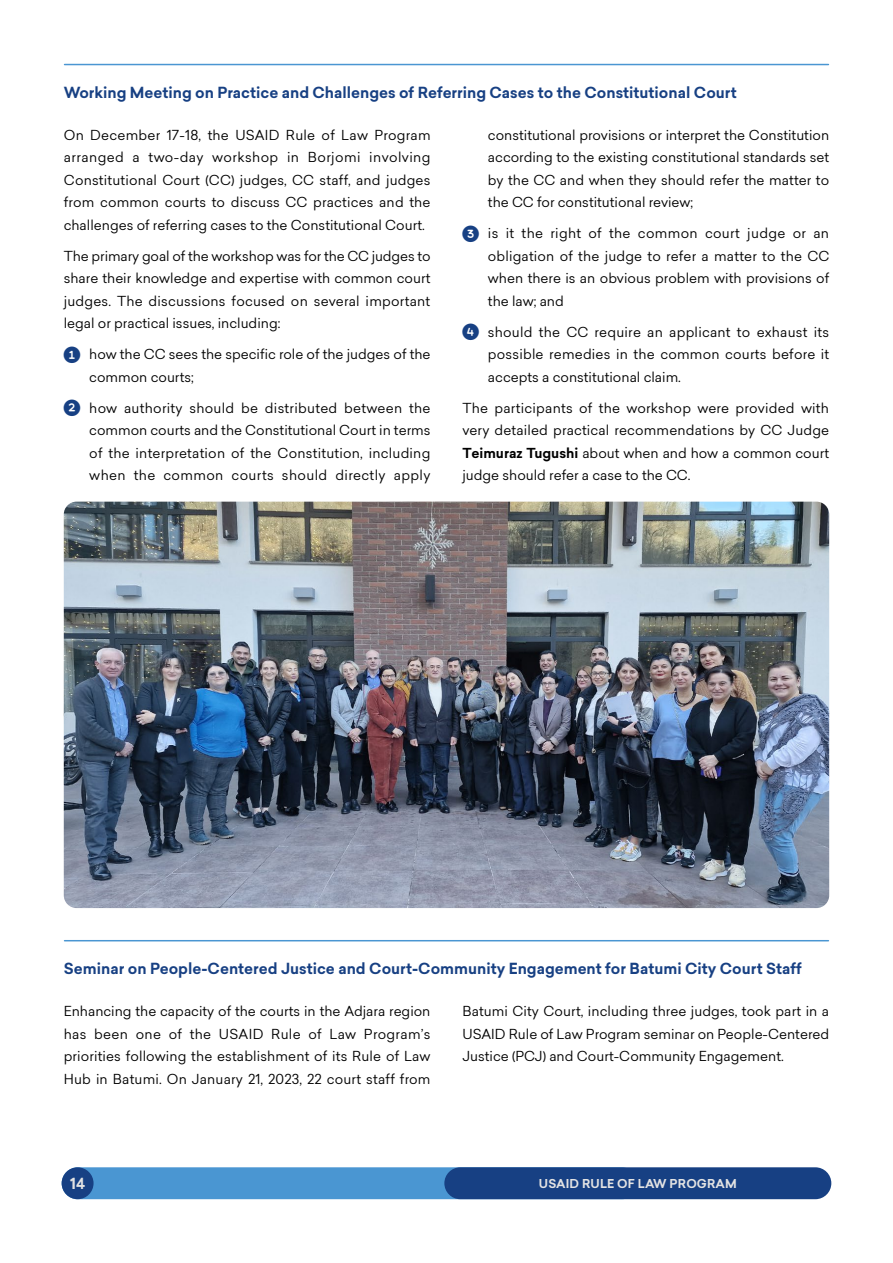
<style>
.page{position:relative;width:893px;height:1263px;background:#fff}
.page>*{position:absolute;margin:0;border:0;box-sizing:border-box;transform-origin:0 0}
.t1{font:700 15px "TBC Contractica";color:#174083}
.t2{font:700 15px "TBC Contractica";color:#e3e3e3}
.bd-just{font:13.5px/22.5px "TBC Contractica";color:#000;text-align:justify}
.t3{font:700 12px "TBC Contractica";letter-spacing:.01em;color:#e3e3e3}
.s1{font-weight:700}
</style>
<div class="page">
<div style="left:62px;top:1167px;width:576px;height:32px;background:#4a96d2;border-radius:16px"></div>
<div style="left:444px;top:1167px;width:387px;height:32px;background:#174083;border-radius:16px"></div>
<div style="left:62px;top:1167px;width:32px;height:32px;background:#174083;border-radius:50%"></div>
<hr style="left:65px;top:940px;width:763px;height:1px;background:#4a96d2">
<hr style="left:65px;top:64px;width:763px;height:1px;background:#4a96d2">
<img style="left:64px;top:502px;width:765px;height:406px">
<p class="t1" style="left:64px;top:82px;width:674px">Working Meeting on Practice and Challenges of Referring Cases to the Constitutional Court</p>
<p class="bd-just" style="left:64px;top:123px;width:368px">On December 17-18, the USAID Rule of Law Program arranged a two-day workshop in Borjomi involving Constitutional Court (CC) judges, CC staff, and judges from common courts to discuss CC practices and the challenges of referring cases to the Constitutional Court.</p>
<p class="bd-just" style="left:64px;top:244px;width:368px">The primary goal of the workshop was for the CC judges to share their knowledge and expertise with common court judges. The discussions focused on several important legal or practical issues, including:</p>
<p class="bd-just" style="left:89px;top:343px;width:343px">how the CC sees the specific role of the judges of the common courts;</p>
<p class="bd-just" style="left:89px;top:396px;width:343px">how authority should be distributed between the common courts and the Constitutional Court in terms of the interpretation of the Constitution, including when the common courts should directly apply</p>
<p class="bd-just" style="left:488px;top:123px;width:343px">constitutional provisions or interpret the Constitution according to the existing constitutional standards set by the CC and when they should refer the matter to the CC for constitutional review;</p>
<p class="bd-just" style="left:488px;top:222px;width:343px">is it the right of the common court judge or an obligation of the judge to refer a matter to the CC when there is an obvious problem with provisions of the law; and</p>
<p class="bd-just" style="left:488px;top:320px;width:343px">should the CC require an applicant to exhaust its possible remedies in the common courts before it accepts a constitutional claim.</p>
<p class="bd-just" style="left:462px;top:396px;width:368px">The participants of the workshop were provided with very detailed practical recommendations by CC Judge <span class="s1">Teimuraz Tugushi</span> about when and how a common court judge should refer a case to the CC.</p>
<p class="t1" style="left:64px;top:958px;width:740px">Seminar on People-Centered Justice and Court-Community Engagement for Batumi City Court Staff</p>
<p class="bd-just" style="left:64px;top:1000px;width:368px">Enhancing the capacity of the courts in the Adjara region has been one of the USAID Rule of Law Program’s priorities following the establishment of its Rule of Law Hub in Batumi. On January 21, 2023, 22 court staff from</p>
<p class="bd-just" style="left:462px;top:1000px;width:368px">Batumi City Court, including three judges, took part in a USAID Rule of Law Program seminar on People-Centered Justice (PCJ) and Court-Community Engagement.</p>
<p class="t2" style="left:70px;top:1173px;width:16px">14</p>
<p class="t3" style="left:539px;top:1175px;width:199px">USAID RULE OF LAW PROGRAM</p>
</div>
